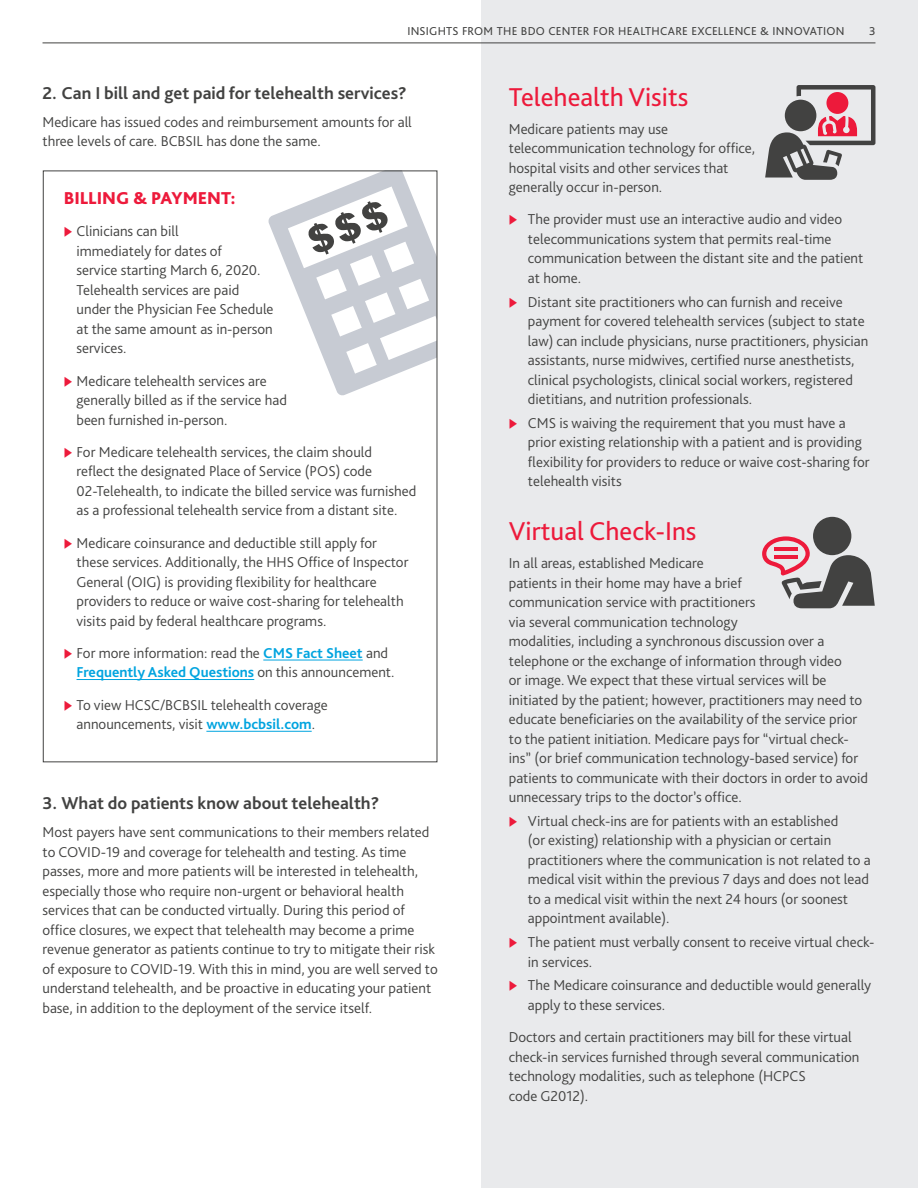
<style>
.page{position:relative;width:918px;height:1188px;background:#fff}
.page>*{position:absolute;margin:0;border:0;box-sizing:border-box;transform-origin:0 0}
.t1{font:27px "Bliss Pro";color:#ed1a3b}
.t2{font:700 18px "Bliss Pro";color:#424241}
.t3{font:800 18px "Bliss Pro";color:#ed1a3b}
.t4{font:300 15px/19.5px "Bliss Pro";color:#424241}
.t5{font:12px "Bliss Pro";letter-spacing:.02em;color:#424241}
.s1{color:#ed1a3b}
.s2{font-weight:700;color:#00a4df}
</style>
<div class="page">
<hr style="left:263px;top:660px;width:100px;height:1px;background:#00a4df">
<hr style="left:77px;top:679px;width:177px;height:1px;background:#00a4df">
<hr style="left:206px;top:731px;width:106px;height:1px;background:#00a4df">
<svg style="left:268px;top:173px;width:167px;height:223px"></svg>
<div style="left:481px;top:0;width:437px;height:1188px;background:#e9eaec"></div>
<svg style="left:765px;top:85px;width:110px;height:95px"></svg>
<div style="left:785px;top:100px;width:31px;height:31px;background:#424241;border-radius:50%"></div>
<svg style="left:762px;top:536px;width:113px;height:72px"></svg>
<hr style="left:774px;top:555px;width:24px;height:4px;background:#ed1a3b">
<hr style="left:774px;top:547px;width:24px;height:4px;background:#ed1a3b">
<div style="left:813px;top:517px;width:38px;height:38px;background:#424241;border-radius:50%"></div>
<hr style="left:43px;top:43px;width:832px;height:1px;background:#424241">
<p class="t5" style="left:407px;top:24px;width:439px">INSIGHTS FROM THE BDO CENTER FOR HEALTHCARE EXCELLENCE &amp; INNOVATION</p>
<p class="t5" style="left:869px;top:24px;width:8px">3</p>
<p class="t2" style="left:43px;top:82px;width:366px">2. Can I bill and get paid for telehealth services?</p>
<p class="t4" style="left:43px;top:112px;width:371px">Medicare has issued codes and reimbursement amounts for all three levels of care. BCBSIL has done the same.</p>
<p class="t3" style="left:64px;top:187px;width:174px">BILLING &amp; PAYMENT:</p>
<p class="t4" style="left:77px;top:221px;width:199px;text-indent:-13px"><span class="s1">◆</span> Clinicians can bill<br>immediately for dates of<br>service starting March 6, 2020.<br>Telehealth services are paid under the Physician Fee Schedule at the same amount as in-person services.</p>
<p class="t4" style="left:77px;top:370px;width:212px;text-indent:-13px"><span class="s1">◆</span> Medicare telehealth services are generally billed as if the service had been furnished in-person.</p>
<p class="t4" style="left:77px;top:442px;width:341px;text-indent:-13px"><span class="s1">◆</span> For Medicare telehealth services, the claim should<br>reflect the designated Place of Service (POS) code 02-Telehealth, to indicate the billed service was furnished as a professional telehealth service from a distant site.</p>
<p class="t4" style="left:77px;top:532px;width:333px;text-indent:-13px"><span class="s1">◆</span> Medicare coinsurance and deductible still apply for these services. Additionally, the HHS Office of Inspector General (OIG) is providing flexibility for healthcare providers to reduce or waive cost-sharing for telehealth visits paid by federal healthcare programs.</p>
<p class="t4" style="left:77px;top:643px;width:320px;text-indent:-13px"><span class="s1">◆</span> For more information: read the <span class="s2">CMS Fact Sheet</span> and<br><span class="s2">Frequently Asked Questions</span> on this announcement.</p>
<p class="t4" style="left:64px;top:694px;width:266px;text-align:center"><span class="s1">◆</span> To view HCSC/BCBSIL telehealth coverage announcements, visit <span class="s2">www.bcbsil.com</span>.</p>
<p class="t2" style="left:43px;top:792px;width:338px">3. What do patients know about telehealth?</p>
<p class="t4" style="left:43px;top:822px;width:397px">Most payers have sent communications to their members related to COVID-19 and coverage for telehealth and testing. As time passes, more and more patients will be interested in telehealth, especially those who require non-urgent or behavioral health services that can be conducted virtually. During this period of office closures, we expect that telehealth may become a prime revenue generator as patients continue to try to mitigate their risk of exposure to COVID-19. With this in mind, you are well served to understand telehealth, and be proactive in educating your patient base, in addition to the deployment of the service itself.</p>
<h1 class="t1" style="left:509px;top:80px;width:181px">Telehealth Visits</h1>
<p class="t4" style="left:509px;top:118px;width:248px">Medicare patients may use telecommunication technology for office, hospital visits and other services that generally occur in‑person.</p>
<p class="t4" style="left:528px;top:209px;width:337px;text-indent:-19px"><span class="s1">◆</span> The provider must use an interactive audio and video telecommunications system that permits real-time communication between the distant site and the patient at home.</p>
<p class="t4" style="left:528px;top:291px;width:342px;text-indent:-19px"><span class="s1">◆</span> Distant site practitioners who can furnish and receive payment for covered telehealth services (subject to state law) can include physicians, nurse practitioners, physician assistants, nurse midwives, certified nurse anesthetists, clinical psychologists, clinical social workers, registered dietitians, and nutrition professionals.</p>
<p class="t4" style="left:528px;top:413px;width:343px;text-indent:-19px"><span class="s1">◆</span> CMS is waiving the requirement that you must have a prior existing relationship with a patient and is providing flexibility for providers to reduce or waive cost-sharing for telehealth visits</p>
<h1 class="t1" style="left:509px;top:514px;width:189px">Virtual Check-Ins</h1>
<p class="t4" style="left:509px;top:553px;width:361px">In all areas, established Medicare<br>patients in their home may have a brief<br>communication service with practitioners<br>via several communication technology<br>modalities, including a synchronous discussion over a telephone or the exchange of information through video<br>or image. We expect that these virtual services will be initiated by the patient; however, practitioners may need to educate beneficiaries on the availability of the service prior to the patient initiation. Medicare pays for “virtual check&shy;ins” (or brief communication technology-based service) for patients to communicate with their doctors in order to avoid unnecessary trips to the doctor’s office.</p>
<p class="t4" style="left:528px;top:811px;width:344px;text-indent:-19px"><span class="s1">◆</span> Virtual check-ins are for patients with an established<br>(or existing) relationship with a physician or certain practitioners where the communication is not related to a medical visit within the previous 7 days and does not lead to a medical visit within the next 24 hours (or soonest appointment available).</p>
<p class="t4" style="left:528px;top:932px;width:348px;text-indent:-19px"><span class="s1">◆</span> The patient must verbally consent to receive virtual check&shy;in services.</p>
<p class="t4" style="left:528px;top:975px;width:345px;text-indent:-19px"><span class="s1">◆</span> The Medicare coinsurance and deductible would generally apply to these services.</p>
<p class="t4" style="left:509px;top:1027px;width:352px">Doctors and certain practitioners may bill for these virtual check-in services furnished through several communication technology modalities, such as telephone (HCPCS<br>code G2012).</p>
</div>
